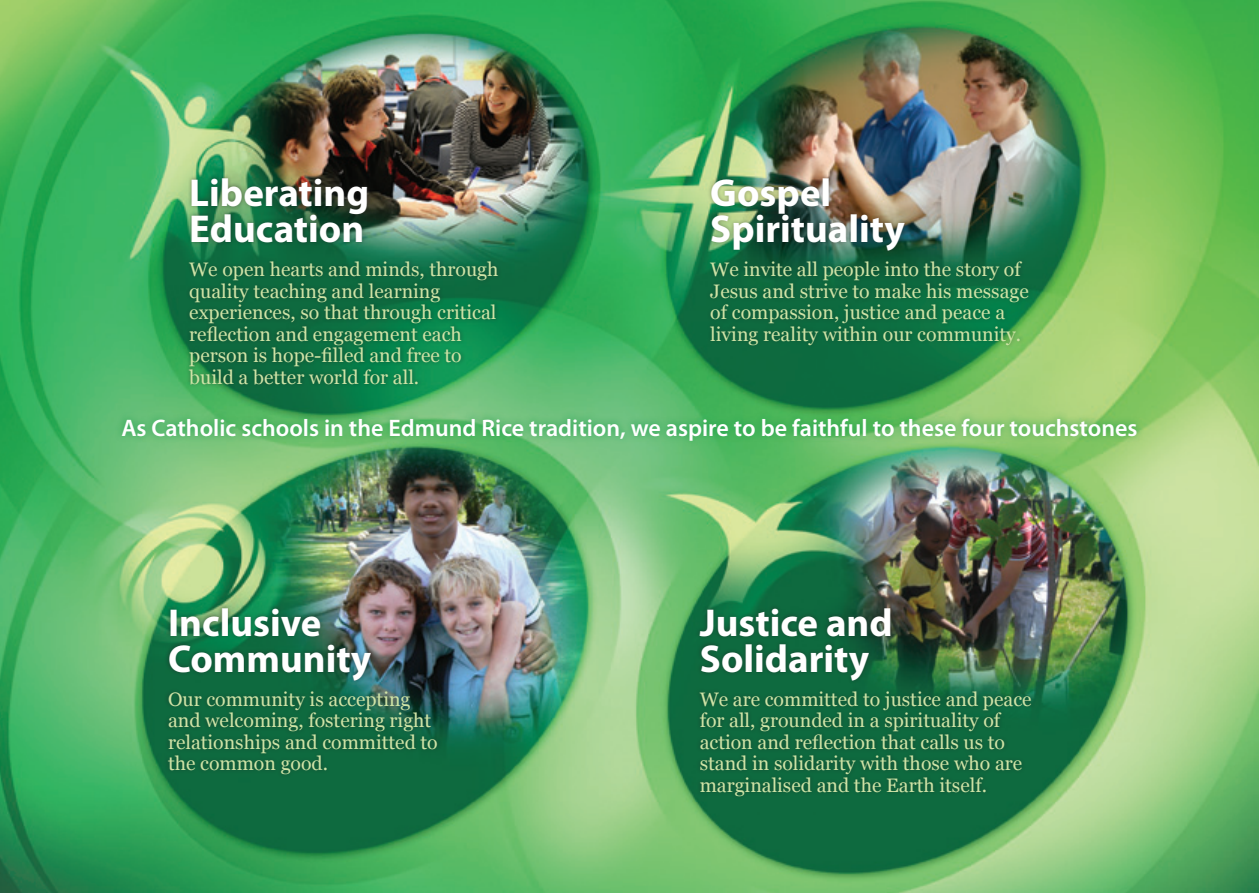
<style>
.page{position:relative;width:1259px;height:893px;background:#fff}
.page>*{position:absolute;margin:0;border:0;box-sizing:border-box;transform-origin:0 0}
.heading_1{font:700 39px/36px "Myriad Pro";color:#fff}
.heading_4{font:600 24px "Myriad Pro";color:#fff}
.leader_text{font:19.5px/21.5px "Georgia";color:#cfe3a6}
</style>
<div class="page">
<img style="left:0;top:0;width:1259px;height:893px">
<div style="left:114px;top:411px;width:1030px;height:37px;background:#119c49;opacity:.75"></div>
<div style="left:695px;top:604px;width:340px;height:196px;background:#231f20;opacity:.5"></div>
<div style="left:164px;top:604px;width:277px;height:175px;background:#231f20;opacity:.5"></div>
<div style="left:706px;top:174px;width:326px;height:175px;background:#231f20;opacity:.38"></div>
<div style="left:185px;top:174px;width:317px;height:214px;background:#231f20;opacity:.5"></div>
<p class="heading_1" style="left:189px;top:174px;width:181px">Liberating<br>Education</p>
<p class="leader_text" style="left:189px;top:259px;width:311px">We open hearts and minds, through quality teaching and learning experiences, so that through critical reflection and engagement each person is hope-filled and free to build a better world for all.</p>
<p class="heading_1" style="left:710px;top:174px;width:196px">Gospel<br>Spirituality</p>
<p class="leader_text" style="left:710px;top:259px;width:320px">We invite all people into the story of Jesus and strive to make his message of compassion, justice and peace a living reality within our community.</p>
<p class="heading_4" style="left:121px;top:412px;width:1017px">As Catholic schools in the Edmund Rice tradition, we aspire to be faithful to these four touchstones</p>
<p class="heading_1" style="left:168px;top:603px;width:205px">Inclusive<br>Community</p>
<p class="leader_text" style="left:168px;top:689px;width:271px">Our community is accepting and welcoming, fostering right relationships and committed to the common good.</p>
<p class="heading_1" style="left:699px;top:603px;width:195px">Justice and<br>Solidarity</p>
<p class="leader_text" style="left:699px;top:689px;width:333px">We are committed to justice and peace for all, grounded in a spirituality of action and reflection that calls us to stand in solidarity with those who are marginalised and the Earth itself.</p>
</div>
